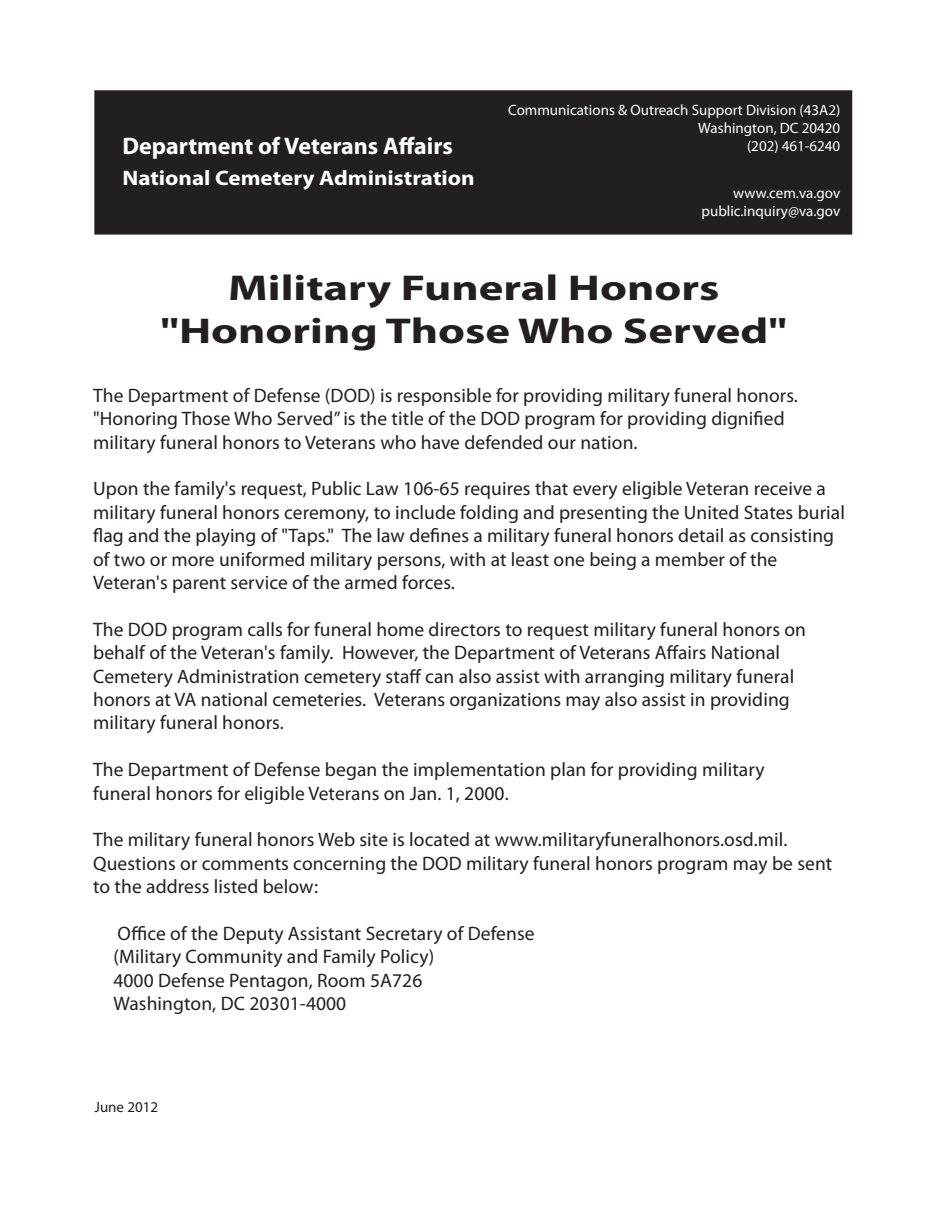
<style>
.page{position:relative;width:945px;height:1215px;background:#fff}
.page>*{position:absolute;margin:0;border:0;box-sizing:border-box;transform-origin:0 0}
.t1{font:700 36px "Myriad Pro";color:#231f20;scale:1.3 1}
.t2{font:700 24px "Myriad Pro";color:#fff}
.t3{font:700 21px "Myriad Pro";color:#fff;scale:1.1 1}
.t4{font:19.5px/23.4px "Myriad Pro";letter-spacing:.005em;color:#231f20}
.t5{font:15px/18px "Myriad Pro";color:#fff;text-align:right}
.t6{font:15px "Myriad Pro";color:#231f20}
</style>
<div class="page">
<div style="left:95px;top:91px;width:756px;height:143px;background:#231f20"></div>
<div style="left:94px;top:90px;width:758px;height:145px;border:2px solid #231f20"></div>
<p class="t2" style="left:122px;top:130px;width:332px">Department of Veterans Affairs</p>
<p class="t3" style="left:122px;top:164px;width:322px">National Cemetery Administration</p>
<p class="t5" style="left:508px;top:101px;width:334px">Communications &amp; Outreach Support Division (43A2)<br>Washington, DC 20420<br>(202) 461-6240</p>
<p class="t5" style="left:702px;top:184px;width:140px">www.cem.va.gov public.inquiry@va.gov</p>
<p class="t1" style="left:228px;top:264px;width:380px">Military Funeral Honors</p>
<p class="t1" style="left:160px;top:308px;width:484px">"Honoring Those Who Served"</p>
<p class="t4" style="left:93px;top:383px;width:706px">The Department of Defense (DOD) is responsible for providing military funeral honors. "Honoring Those Who Served” is the title of the DOD program for providing dignified military funeral honors to Veterans who have defended our nation.</p>
<p class="t4" style="left:93px;top:477px;width:753px">Upon the family's request, Public Law 106-65 requires that every eligible Veteran receive a military funeral honors ceremony, to include folding and presenting the United States burial flag and the playing of "Taps." The law defines a military funeral honors detail as consisting of two or more uniformed military persons, with at least one being a member of the Veteran's parent service of the armed forces.</p>
<p class="t4" style="left:93px;top:617px;width:714px">The DOD program calls for funeral home directors to request military funeral honors on behalf of the Veteran's family. However, the Department of Veterans Affairs National Cemetery Administration cemetery staff can also assist with arranging military funeral honors at VA national cemeteries. Veterans organizations may also assist in providing military funeral honors.</p>
<p class="t4" style="left:93px;top:758px;width:673px">The Department of Defense began the implementation plan for providing military funeral honors for eligible Veterans on Jan. 1, 2000.</p>
<p class="t4" style="left:93px;top:828px;width:696px">The military funeral honors Web site is located at www.militaryfuneralhonors.osd.mil.</p>
<p class="t4" style="left:93px;top:851px;width:741px">Questions or comments concerning the DOD military funeral honors program may be sent to the address listed below:</p>
<p class="t4" style="left:118px;top:921px;width:419px">Office of the Deputy Assistant Secretary of Defense</p>
<p class="t4" style="left:113px;top:945px;width:322px">(Military Community and Family Policy)</p>
<p class="t4" style="left:113px;top:968px;width:310px">4000 Defense Pentagon, Room 5A726</p>
<p class="t4" style="left:113px;top:992px;width:234px">Washington, DC 20301-4000</p>
<p class="t6" style="left:94px;top:1098px;width:65px">June 2012</p>
</div>
